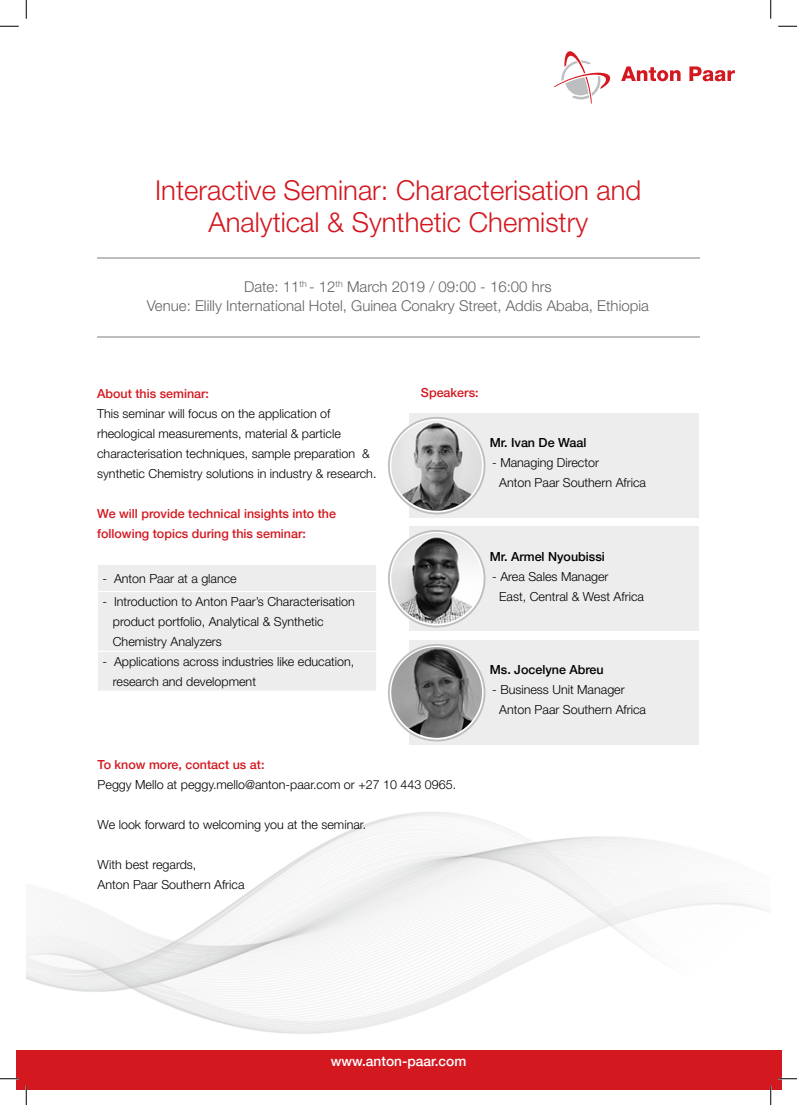
<style>
.page{position:relative;width:797px;height:1105px;background:#fff}
.page>*{position:absolute;margin:0;border:0;box-sizing:border-box;transform-origin:0 0}
.t1{font:300 27.5px/32.5px "Helvetica Neue LT";color:#d31820;text-align:center}
.t2{font:300 15px/18.8px "Helvetica Neue LT";color:#656262;text-align:center}
.t3{font:500 13.75px "Helvetica Neue LT";color:#fff}
.t4{font:300 12.5px/20px "Helvetica Neue LT";color:#000}
.t5{font:500 12.5px/20px "Helvetica Neue LT";color:#d31820}
.t6{font:500 12.5px "Helvetica Neue LT";color:#000}
</style>
<div class="page">
<img style="left:26px;top:812px;width:744px;height:222px">
<hr style="left:97px;top:336px;width:602px;height:1px;background:#bcbec0">
<hr style="left:97px;top:257px;width:602px;height:1px;background:#bcbec0">
<div style="left:16px;top:1050px;width:765px;height:39px;background:#d31820"></div>
<svg style="left:621px;top:66px;width:59px;height:15px"></svg>
<svg style="left:689px;top:66px;width:46px;height:15px"></svg>
<svg style="left:553px;top:51px;width:57px;height:53px"></svg>
<div style="left:410px;top:413px;width:288px;height:104px;background:#ededee"></div>
<svg style="left:389px;top:418px;width:95px;height:95px"></svg>
<div style="left:388px;top:417px;width:97px;height:97px;border:2px solid #bcbec0;border-radius:50%"></div>
<img style="left:391px;top:420px;width:91px;height:91px;border-radius:45px">
<div style="left:410px;top:527px;width:288px;height:104px;background:#ededee"></div>
<svg style="left:389px;top:531px;width:95px;height:95px"></svg>
<div style="left:388px;top:530px;width:97px;height:97px;border:2px solid #bcbec0;border-radius:50%"></div>
<img style="left:391px;top:533px;width:91px;height:91px;border-radius:45px">
<div style="left:410px;top:640px;width:288px;height:105px;background:#ededee"></div>
<svg style="left:389px;top:645px;width:95px;height:95px"></svg>
<div style="left:388px;top:644px;width:97px;height:97px;border:2px solid #bcbec0;border-radius:50%"></div>
<img style="left:391px;top:647px;width:91px;height:91px;border-radius:45px">
<div style="left:98px;top:565px;width:278px;height:125px;background:#ededee"></div>
<hr style="left:97px;top:591px;width:280px;height:1px;background:#fff">
<hr style="left:97px;top:651px;width:280px;height:1px;background:#fff">
<svg style="left:0;top:25px;width:19px;height:2px"></svg>
<svg style="left:778px;top:25px;width:19px;height:2px"></svg>
<svg style="left:0;top:1078px;width:19px;height:1px"></svg>
<svg style="left:778px;top:1078px;width:19px;height:1px"></svg>
<svg style="left:25px;top:0;width:2px;height:19px"></svg>
<svg style="left:25px;top:1086px;width:2px;height:19px"></svg>
<svg style="left:770px;top:0;width:1px;height:19px"></svg>
<svg style="left:770px;top:1086px;width:1px;height:19px"></svg>
<h1 class="t1" style="left:155px;top:173px;width:487px">Interactive Seminar: Characterisation and<br>Analytical &amp; Synthetic Chemistry</h1>
<p class="t2" style="left:147px;top:277px;width:503px">Date: 11<sup>th</sup> - 12<sup>th</sup> March 2019 / 09:00 - 16:00 hrs<br>Venue: Elilly International Hotel, Guinea Conakry Street, Addis Ababa, Ethiopia</p>
<p class="t5" style="left:97px;top:384px;width:113px">About this seminar:</p>
<p class="t4" style="left:97px;top:404px;width:281px">This seminar will focus on the application of rheological measurements, material &amp; particle characterisation techniques, sample preparation &amp; synthetic Chemistry solutions in industry &amp; research.</p>
<p class="t5" style="left:97px;top:504px;width:240px">We will provide technical insights into the following topics during this seminar:</p>
<p class="t4" style="left:102px;top:568px;width:136px">- Anton Paar at a glance</p>
<p class="t4" style="left:113px;top:592px;width:243px;text-indent:-10px">- Introduction to Anton Paar’s Characterisation product portfolio, Analytical &amp; Synthetic<br>Chemistry Analyzers</p>
<p class="t4" style="left:113px;top:651px;width:243px;text-indent:-10px">- Applications across industries like education, research and development</p>
<p class="t5" style="left:421px;top:383px;width:59px">Speakers:</p>
<p class="t6" style="left:490px;top:435px;width:98px">Mr. Ivan De Waal</p>
<p class="t4" style="left:499px;top:452px;width:148px;text-indent:-7px">- Managing Director<br>Anton Paar Southern Africa</p>
<p class="t6" style="left:490px;top:549px;width:117px">Mr. Armel Nyoubissi</p>
<p class="t4" style="left:499px;top:566px;width:146px;text-indent:-7px">- Area Sales Manager<br>East, Central &amp; West Africa</p>
<p class="t6" style="left:490px;top:662px;width:115px">Ms. Jocelyne Abreu</p>
<p class="t4" style="left:499px;top:680px;width:148px;text-indent:-7px">- Business Unit Manager<br>Anton Paar Southern Africa</p>
<p class="t5" style="left:98px;top:755px;width:168px">To know more, contact us at:</p>
<p class="t4" style="left:98px;top:775px;width:360px">Peggy Mello at peggy.mello@anton-paar.com or +27 10 443 0965.</p>
<p class="t4" style="left:98px;top:815px;width:270px">We look forward to welcoming you at the seminar.</p>
<p class="t4" style="left:98px;top:855px;width:148px">With best regards,<br>Anton Paar Southern Africa</p>
<p class="t3" style="left:331px;top:1052px;width:137px">www.anton-paar.com</p>
</div>
